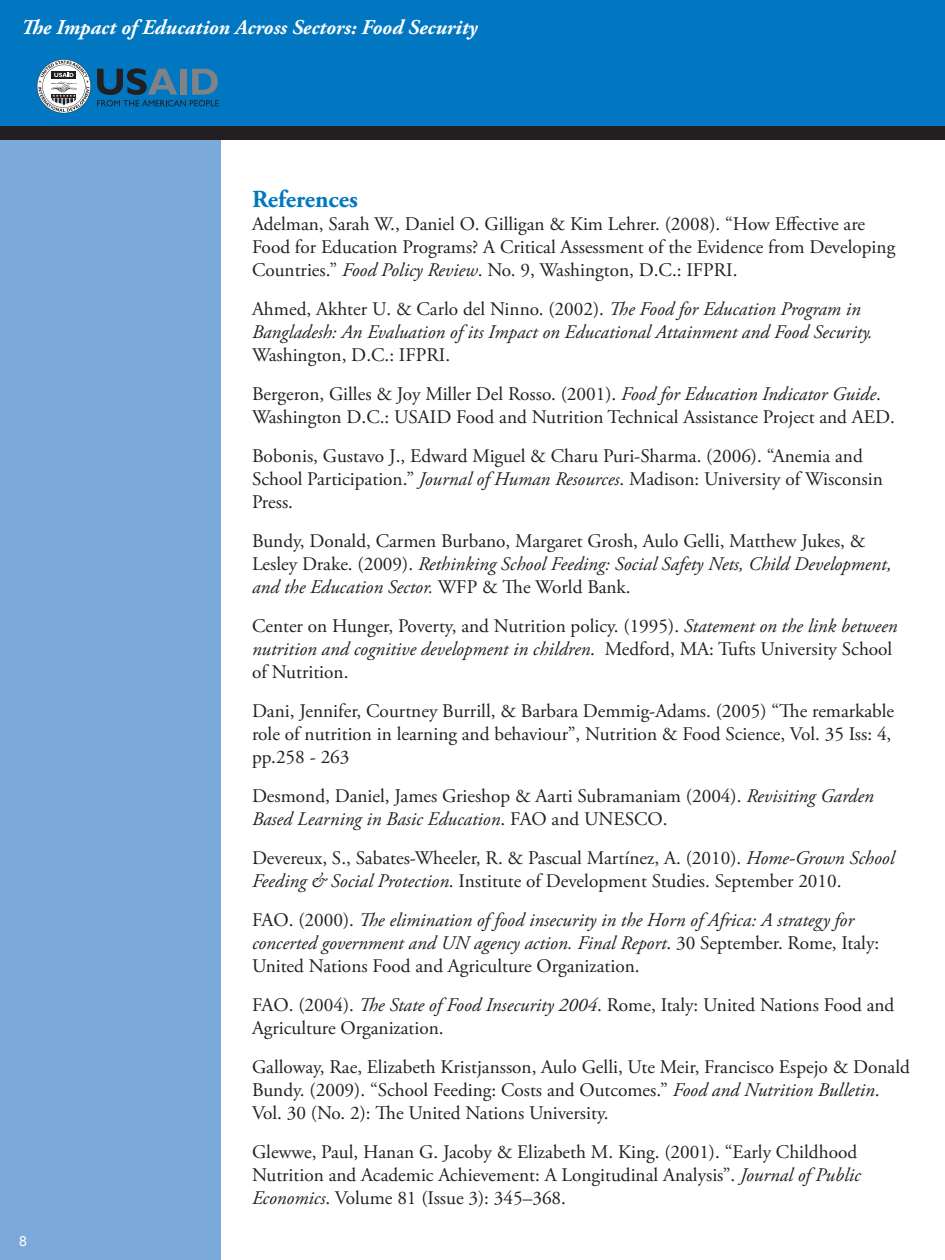
<style>
.page{position:relative;width:945px;height:1260px;background:#fff}
.page>*{position:absolute;margin:0;border:0;box-sizing:border-box;transform-origin:0 0}
.t1{font:700 24.5px "Adobe Garamond Pro";color:#0077c0}
.t2{font:italic 700 21px "Adobe Garamond Pro";color:#fff}
.EQUIP2_Body_Text{font:19.25px/23.1px "Adobe Garamond Pro";color:#231f20}
.EQUIP2_Body_Text-2{font:italic 19.25px/23.1px "Adobe Garamond Pro";color:#231f20}
.t3{font:14px "Arial";color:#fff}
.s1{font-style:italic}
.s2{font-style:normal}
</style>
<div class="page">
<div style="left:0;top:0;width:945px;height:126px;background:#0077c0"></div>
<div style="left:0;top:129px;width:220px;height:1131px;background:#7ba9da"></div>
<div style="left:0;top:126px;width:945px;height:13px;background:#231f20"></div>
<svg style="left:97px;top:68px;width:122px;height:38px"></svg>
<svg style="left:37px;top:59px;width:54px;height:54px"></svg>
<p class="t2" style="left:21px;top:15px;width:458px">The Impact of Education Across Sectors: Food Security</p>
<p class="t3" style="left:19px;top:1232px;width:9px">8</p>
<p class="t1" style="left:252px;top:185px;width:107px">References</p>
<p class="EQUIP2_Body_Text" style="left:252px;top:213px;width:645px">Adelman, Sarah W., Daniel O. Gilligan &amp; Kim Lehrer. (2008). “How Effective are<br>Food for Education Programs? A Critical Assessment of the Evidence from Developing<br>Countries.” <span class="s1">Food Policy Review</span>. No. 9, Washington, D.C.: IFPRI.</p>
<p class="EQUIP2_Body_Text-2" style="left:252px;top:298px;width:622px"><span class="s2">Ahmed, Akhter U. &amp; Carlo del Ninno. (2002).</span> The Food for Education Program in<br>Bangladesh: An Evaluation of its Impact on Educational Attainment and Food Security.<br><span class="s2">Washington, D.C.: IFPRI.</span></p>
<p class="EQUIP2_Body_Text" style="left:252px;top:383px;width:644px">Bergeron, Gilles &amp; Joy Miller Del Rosso. (2001). <span class="s1">Food for Education Indicator Guide</span>.<br>Washington D.C.: USAID Food and Nutrition Technical Assistance Project and AED.</p>
<p class="EQUIP2_Body_Text" style="left:252px;top:445px;width:632px">Bobonis, Gustavo J., Edward Miguel &amp; Charu Puri-Sharma. (2006). “Anemia and<br>School Participation.” <span class="s1">Journal of Human Resources</span>. Madison: University of Wisconsin<br>Press.</p>
<p class="EQUIP2_Body_Text" style="left:252px;top:530px;width:641px">Bundy, Donald, Carmen Burbano, Margaret Grosh, Aulo Gelli, Matthew Jukes, &amp;<br>Lesley Drake. (2009). <span class="s1">Rethinking School Feeding: Social Safety Nets, Child Development, and the Education Sector.</span> WFP &amp; The World Bank.</p>
<p class="EQUIP2_Body_Text" style="left:252px;top:615px;width:647px">Center on Hunger, Poverty, and Nutrition policy. (1995). <span class="s1">Statement on the link between nutrition and cognitive development in children</span>. Medford, MA: Tufts University School of Nutrition.</p>
<p class="EQUIP2_Body_Text" style="left:252px;top:700px;width:644px">Dani, Jennifer, Courtney Burrill, &amp; Barbara Demmig-Adams. (2005) “The remarkable role of nutrition in learning and behaviour”, Nutrition &amp; Food Science, Vol. 35 Iss: 4, pp.258 - 263</p>
<p class="EQUIP2_Body_Text" style="left:252px;top:785px;width:623px">Desmond, Daniel, James Grieshop &amp; Aarti Subramaniam (2004). <span class="s1">Revisiting Garden<br>Based Learning in Basic Education</span>. FAO and UNESCO.</p>
<p class="EQUIP2_Body_Text" style="left:252px;top:847px;width:644px">Devereux, S., Sabates-Wheeler, R. &amp; Pascual Martínez, A. (2010). <span class="s1">Home-Grown School<br>Feeding &amp; Social Protection</span>. Institute of Development Studies. September 2010.</p>
<p class="EQUIP2_Body_Text-2" style="left:252px;top:909px;width:629px"><span class="s2">FAO. (2000).</span> The elimination of food insecurity in the Horn of Africa: A strategy for concerted government and UN agency action. Final Report<span class="s2">. 30 September. Rome, Italy:<br>United Nations Food and Agriculture Organization.</span></p>
<p class="EQUIP2_Body_Text" style="left:252px;top:994px;width:644px">FAO. (2004). <span class="s1">The State of Food Insecurity 2004</span>. Rome, Italy: United Nations Food and<br>Agriculture Organization.</p>
<p class="EQUIP2_Body_Text" style="left:252px;top:1056px;width:659px">Galloway, Rae, Elizabeth Kristjansson, Aulo Gelli, Ute Meir, Francisco Espejo &amp; Donald<br>Bundy. (2009). “School Feeding: Costs and Outcomes.” <span class="s1">Food and Nutrition Bulletin</span>.<br>Vol. 30 (No. 2): The United Nations University.</p>
<p class="EQUIP2_Body_Text" style="left:252px;top:1141px;width:610px">Glewwe, Paul, Hanan G. Jacoby &amp; Elizabeth M. King. (2001). “Early Childhood<br>Nutrition and Academic Achievement: A Longitudinal Analysis”. <span class="s1">Journal of Public<br>Economics</span>. Volume 81 (Issue 3): 345–368.</p>
</div>
